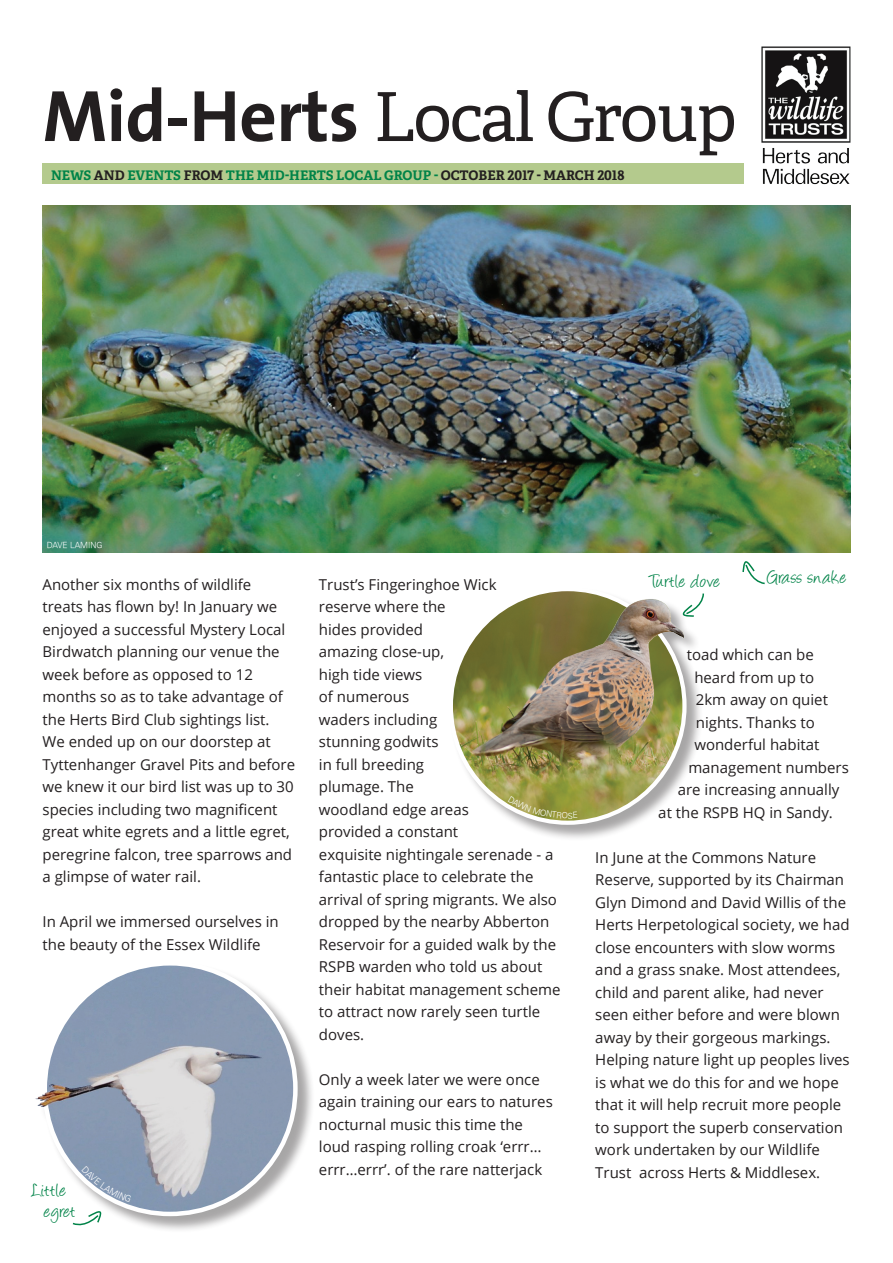
<style>
.page{position:relative;width:893px;height:1263px;background:#fff}
.page>*{position:absolute;margin:0;border:0;box-sizing:border-box;transform-origin:0 0}
.t1{font:67.5px "Adelle";letter-spacing:-.03em;color:#231f20}
.t2{font:21px/21px "Angelina";letter-spacing:.035em;color:#008348;text-align:center}
.t3{font:15px/22.5px "Open Sans";color:#231f20}
.t4{font:700 13.2px "Adelle";color:#008348}
.t5{font:300 8.4px "Univers";color:#fff}
.s1{font-family:"The Sans";font-weight:700;font-size:73.5px}
.s2{color:#231f20}
</style>
<div class="page">
<div style="left:43px;top:164px;width:701px;height:20px;background:#b4ca8d"></div>
<img style="left:761px;top:46px;width:90px;height:139px">
<img style="left:43px;top:205px;width:807px;height:348px">
<div style="left:38px;top:962px;width:277px;height:271px;background:#231f20;opacity:.4"></div>
<img style="left:45px;top:963px;width:250px;height:251px;border-radius:125px">
<img style="left:35px;top:1077px;width:54px;height:33px">
<svg style="left:742px;top:561px;width:23px;height:24px"></svg>
<div style="left:450px;top:588px;width:253px;height:254px;background:#231f20;opacity:.4"></div>
<img style="left:451px;top:589px;width:233px;height:234px;border-radius:117px">
<img style="left:595px;top:588px;width:103px;height:62px">
<svg style="left:82px;top:1166px;width:50px;height:36px"></svg>
<svg style="left:508px;top:796px;width:69px;height:23px;background:#a4a459"></svg>
<h1 class="t1" style="left:43px;top:68px;width:696px"><span class="s1">Mid-Herts</span> Local Group</h1>
<p class="t4" style="left:51px;top:166px;width:575px">NEWS <span class="s2">AND</span> EVENTS <span class="s2">FROM</span> THE MID-HERTS LOCAL GROUP - <span class="s2">OCTOBER 2017 - MARCH 2018</span></p>
<p class="t5" style="left:47px;top:540px;width:57px">DAVE LAMING</p>
<p class="t3" style="left:43px;top:573px;width:254px">Another six months of wildlife treats has flown by! In January we enjoyed a successful Mystery Local<br>Birdwatch planning our venue the week before as opposed to 12 months so as to take advantage of the Herts Bird Club sightings list.<br>We ended up on our doorstep at<br>Tyttenhanger Gravel Pits and before we knew it our bird list was up to 30 species including two magnificent great white egrets and a little egret, peregrine falcon, tree sparrows and a glimpse of water rail.</p>
<p class="t3" style="left:43px;top:910px;width:238px">In April we immersed ourselves in the beauty of the Essex Wildlife</p>
<h2 class="t2" style="left:32px;top:1182px;width:45px">Little egret</h2>
<p class="t3" style="left:319px;top:573px;width:243px">Trust’s Fingeringhoe Wick<br>reserve where the<br>hides provided<br>amazing close-up,<br>high tide views<br>of numerous<br>waders including<br>stunning godwits<br>in full breeding<br>plumage. The<br>woodland edge areas<br>provided a constant<br>exquisite nightingale serenade - a fantastic place to celebrate the arrival of spring migrants. We also dropped by the nearby Abberton<br>Reservoir for a guided walk by the<br>RSPB warden who told us about their habitat management scheme to attract now rarely seen turtle doves.</p>
<p class="t3" style="left:319px;top:1068px;width:235px">Only a week later we were once again training our ears to natures nocturnal music this time the loud rasping rolling croak ‘errr… errr…errr’. of the rare natterjack</p>
<h2 class="t2" style="left:649px;top:573px;width:72px">Turtle dove</h2>
<h2 class="t2" style="left:768px;top:569px;width:80px">Grass snake</h2>
<p class="t3" style="left:687px;top:643px;width:128px">toad which can be</p>
<p class="t3" style="left:694px;top:665px;width:121px">heard from up to</p>
<p class="t3" style="left:696px;top:688px;width:134px">2km away on quiet</p>
<p class="t3" style="left:696px;top:710px;width:121px">nights. Thanks to</p>
<p class="t3" style="left:694px;top:733px;width:127px">wonderful habitat</p>
<p class="t3" style="left:688px;top:755px;width:162px">management numbers</p>
<p class="t3" style="left:678px;top:778px;width:163px">are increasing annually</p>
<p class="t3" style="left:658px;top:800px;width:176px">at the RSPB HQ in Sandy.</p>
<p class="t3" style="left:595px;top:845px;width:256px">In June at the Commons Nature Reserve, supported by its Chairman Glyn Dimond and David Willis of the Herts Herpetological society, we had close encounters with slow worms and a grass snake. Most attendees, child and parent alike, had never seen either before and were blown away by their gorgeous markings.<br>Helping nature light up peoples lives is what we do this for and we hope that it will help recruit more people to support the superb conservation work undertaken by our Wildlife Trust across Herts &amp; Middlesex.</p>
</div>
